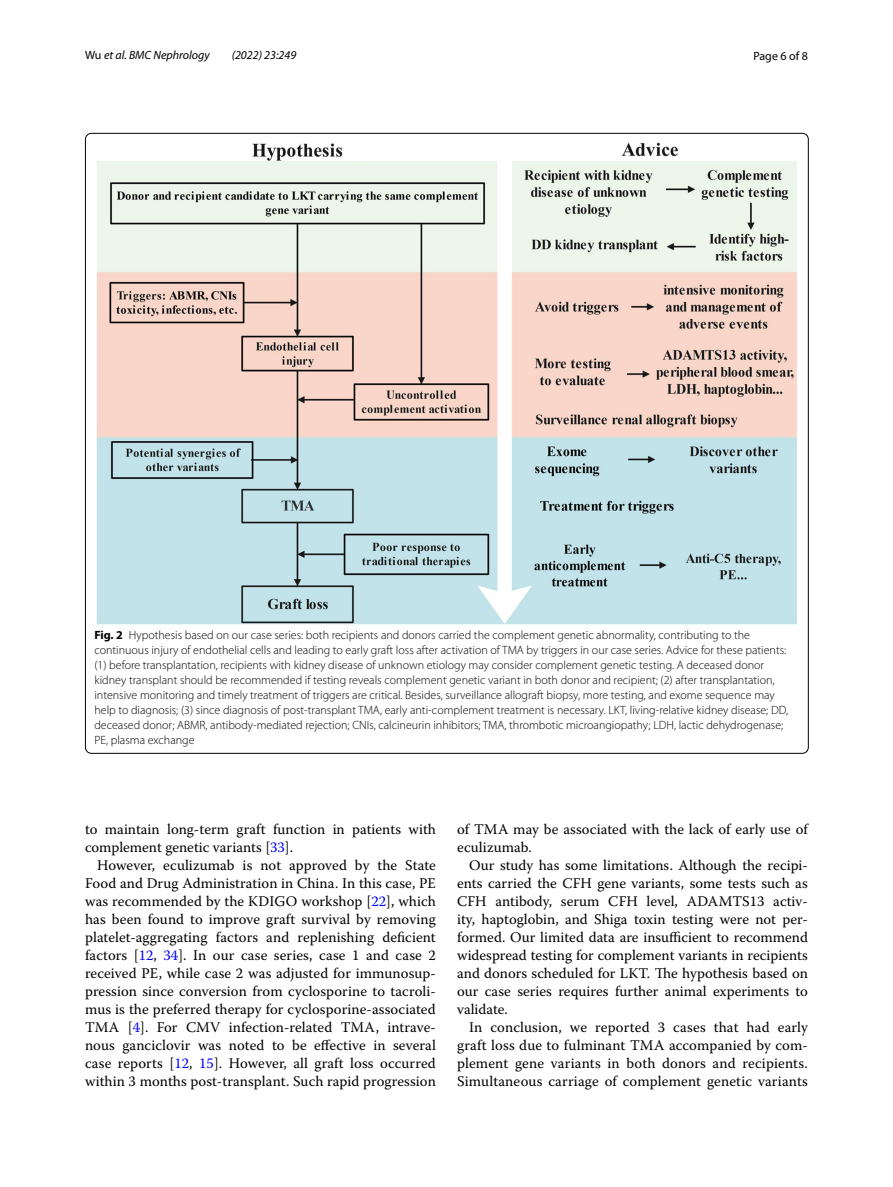
<style>
.page{position:relative;width:893px;height:1187px;background:#fff}
.page>*{position:absolute;margin:0;border:0;box-sizing:border-box;transform-origin:0 0}
.t1{font:14.7px/18px "Warnock Pro";letter-spacing:.005em;color:#000;text-align:justify}
.t2{font:300 12px/15px "Myriad Pro";color:#000}
.t3{font:italic 12px "Myriad Pro";color:#000}
.t4{font:12px "Myriad Pro";color:#000}
.s1{font-style:normal}
.s2{font-weight:700}
.s3{color:#00f}
</style>
<div class="page">
<img style="left:97px;top:142px;width:700px;height:482px">
<p class="t3" style="left:85px;top:48px;width:126px"><span class="s1">Wu</span> et al. BMC Nephrology</p>
<p class="t3" style="left:232px;top:48px;width:66px">(2022) 23:249</p>
<p class="t4" style="left:753px;top:48px;width:56px">Page 6 of 8</p>
<p class="t2" style="left:94px;top:628px;width:695px"><span class="s2">Fig. 2</span> Hypothesis based on our case series: both recipients and donors carried the complement genetic abnormality, contributing to the continuous injury of endothelial cells and leading to early graft loss after activation of TMA by triggers in our case series. Advice for these patients: (1) before transplantation, recipients with kidney disease of unknown etiology may consider complement genetic testing. A deceased donor kidney transplant should be recommended if testing reveals complement genetic variant in both donor and recipient; (2) after transplantation, intensive monitoring and timely treatment of triggers are critical. Besides, surveillance allograft biopsy, more testing, and exome sequence may help to diagnosis; (3) since diagnosis of post-transplant TMA, early anti-complement treatment is necessary. LKT, living-relative kidney disease; DD, deceased donor; ABMR, antibody-mediated rejection; CNIs, calcineurin inhibitors; TMA, thrombotic microangiopathy; LDH, lactic dehydrogenase; PE, plasma exchange</p>
<p class="t1" style="left:85px;top:819px;width:352px">to maintain long-term graft function in patients with complement genetic variants [<span class="s3">33</span>].</p>
<p class="t1" style="left:85px;top:855px;width:352px;text-indent:12px">However, eculizumab is not approved by the State Food and Drug Administration in China. In this case, PE was recommended by the KDIGO workshop [<span class="s3">22</span>], which has been found to improve graft survival by removing platelet-aggregating factors and replenishing deficient factors [<span class="s3">12</span>, <span class="s3">34</span>]. In our case series, case 1 and case 2 received PE, while case 2 was adjusted for immunosup&shy;pression since conversion from cyclosporine to tacroli&shy;mus is the preferred therapy for cyclosporine-associated TMA [<span class="s3">4</span>]. For CMV infection-related TMA, intrave&shy;nous ganciclovir was noted to be effective in several case reports [<span class="s3">12</span>, <span class="s3">15</span>]. However, all graft loss occurred within 3 months post-transplant. Such rapid progression</p>
<p class="t1" style="left:457px;top:819px;width:352px">of TMA may be associated with the lack of early use of eculizumab.</p>
<p class="t1" style="left:457px;top:855px;width:352px;text-indent:12px">Our study has some limitations. Although the recipi&shy;ents carried the CFH gene variants, some tests such as CFH antibody, serum CFH level, ADAMTS13 activ&shy;ity, haptoglobin, and Shiga toxin testing were not per&shy;formed. Our limited data are insufficient to recommend widespread testing for complement variants in recipients and donors scheduled for LKT. The hypothesis based on our case series requires further animal experiments to validate.</p>
<p class="t1" style="left:457px;top:1017px;width:352px;text-indent:12px">In conclusion, we reported 3 cases that had early graft loss due to fulminant TMA accompanied by com&shy;plement gene variants in both donors and recipients.<br>Simultaneous carriage of complement genetic variants</p>
</div>
